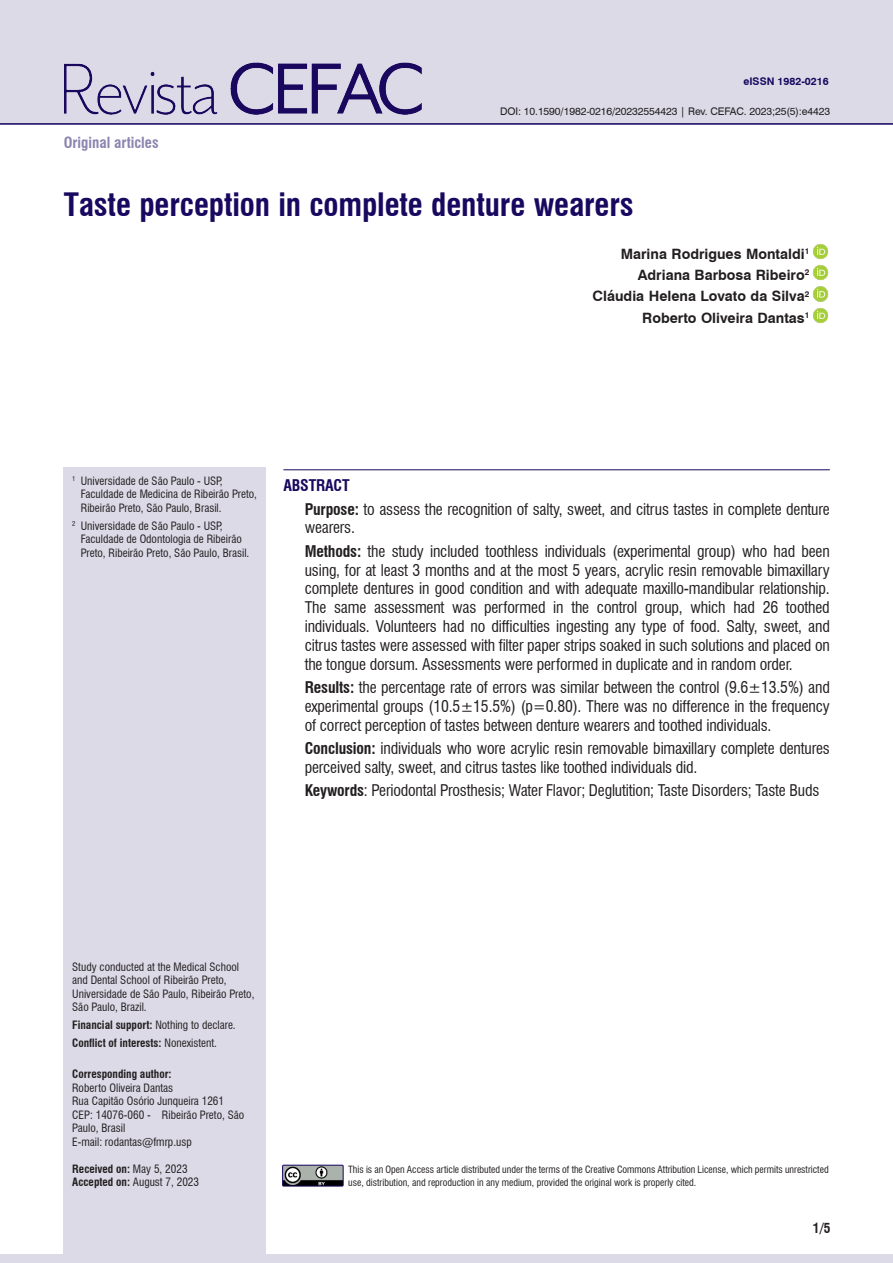
<style>
.page{position:relative;width:893px;height:1263px;background:#fff}
.page>*{position:absolute;margin:0;border:0;box-sizing:border-box;transform-origin:0 0}
.Titulo_só_inglês{font:700 condensed 31.5px "Swiss 721 BT";letter-spacing:-.005em;color:#18085f}
.Resumo_só_ingles{font:condensed 15.75px/18.9px "Swiss 721 BT";letter-spacing:-.01em;color:#231f20}
.Resumo_título_-_só_ingles{font:700 condensed 15.75px "Swiss 721 BT";letter-spacing:-.01em;color:#18085f}
.Tipo_de_artigo{font:700 condensed 15px "Swiss 721 BT";color:#8b84af}
.Autor{font:700 14.25px "Swiss 721 BT";color:#231f20}
.Cabeço_autor_esquerda-par{font:700 condensed 13.5px "Swiss 721 BT";color:#231f20}
.Notas{font:condensed 11.25px/13.5px "Swiss 721 BT";color:#231f20}
.Endereço_correspondencia{font:condensed 11.25px/13.5px "Swiss 721 BT";color:#231f20}
.Notas_sem_paragrafo{font:condensed 11.25px/13.5px "Swiss 721 BT";color:#231f20}
.Notas_sem_paragrafo-2{font:700 condensed 11.25px "Swiss 721 BT";color:#231f20}
.Endereço_correspondencia-2{font:700 condensed 11.25px "Swiss 721 BT";color:#231f20}
.Legenda_b_direito-impar{font:10.5px "Swiss 721 BT";letter-spacing:-.01em;color:#231f20}
.Legenda_b_esquerdo-par{font:700 10.5px "Swiss 721 BT";color:#18085f}
.Notas-2{font:condensed 9.75px/13.5px "Swiss 721 BT";color:#231f20}
.s1{font-weight:700}
.s2{font-weight:400}
</style>
<div class="page">
<div style="left:64px;top:468px;width:202px;height:795px;background:#dcdae7"></div>
<img style="left:812px;top:244px;width:17px;height:15px">
<img style="left:812px;top:265px;width:17px;height:15px">
<img style="left:813px;top:286px;width:16px;height:16px">
<img style="left:812px;top:308px;width:17px;height:15px">
<hr style="left:283px;top:469px;width:547px;height:1px;background:#18085f">
<div style="left:0;top:0;width:893px;height:125px;background:#dcdae7"></div>
<img style="left:65px;top:63px;width:357px;height:51px">
<img style="left:284px;top:1167px;width:58px;height:17px">
<div style="left:282px;top:1165px;width:62px;height:21px;border:1px solid #18085f"></div>
<div style="left:0;top:1254px;width:893px;height:9px;background:#dcdae7"></div>
<p class="Legenda_b_esquerdo-par" style="left:743px;top:74px;width:87px">eISSN 1982-0216</p>
<p class="Tipo_de_artigo" style="left:64px;top:133px;width:96px">Original articles</p>
<p class="Legenda_b_direito-impar" style="left:500px;top:104px;width:332px">DOI: 10.1590/1982-0216/20232554423 | Rev. CEFAC. 2023;25(5):e4423</p>
<p class="Titulo_só_inglês" style="left:64px;top:186px;width:571px">Taste perception in complete denture wearers</p>
<p class="Autor" style="left:621px;top:244px;width:190px">Marina Rodrigues Montaldi<sup>1</sup></p>
<p class="Autor" style="left:638px;top:265px;width:173px">Adriana Barbosa Ribeiro<sup>2</sup></p>
<p class="Autor" style="left:593px;top:286px;width:218px">Cláudia Helena Lovato da Silva<sup>2</sup></p>
<p class="Autor" style="left:642px;top:308px;width:169px">Roberto Oliveira Dantas<sup>1</sup></p>
<p class="Notas" style="left:81px;top:474px;width:178px;text-indent:-9px"><sup>1</sup> Universidade de São Paulo - USP,<br>Faculdade de Medicina de Ribeirão Preto,<br>Ribeirão Preto, São Paulo, Brasil.</p>
<p class="Notas" style="left:81px;top:519px;width:170px;text-indent:-9px"><sup>2</sup> Universidade de São Paulo - USP,<br>Faculdade de Odontologia de Ribeirão<br>Preto, Ribeirão Preto, São Paulo, Brasil.</p>
<p class="Resumo_título_-_só_ingles" style="left:283px;top:476px;width:68px">ABSTRACT</p>
<p class="Resumo_só_ingles" style="left:305px;top:499px;width:527px"><span class="s1">Purpose:</span> to assess the recognition of salty, sweet, and citrus tastes in complete denture wearers.</p>
<p class="Resumo_só_ingles" style="left:305px;top:541px;width:527px;text-align:justify"><span class="s1">Methods:</span> the study included toothless individuals (experimental group) who had been using, for at least 3 months and at the most 5 years, acrylic resin removable bimaxillary complete dentures in good condition and with adequate maxillo-mandibular relationship.<br>The same assessment was performed in the control group, which had 26 toothed individuals. Volunteers had no difficulties ingesting any type of food. Salty, sweet, and citrus tastes were assessed with filter paper strips soaked in such solutions and placed on the tongue dorsum. Assessments were performed in duplicate and in random order.</p>
<p class="Resumo_só_ingles" style="left:305px;top:678px;width:527px;text-align:justify"><span class="s1">Results:</span> the percentage rate of errors was similar between the control (9.6±13.5%) and experimental groups (10.5±15.5%) (p=0.80). There was no difference in the frequency of correct perception of tastes between denture wearers and toothed individuals.</p>
<p class="Resumo_só_ingles" style="left:305px;top:739px;width:527px"><span class="s1">Conclusion:</span> individuals who wore acrylic resin removable bimaxillary complete dentures perceived salty, sweet, and citrus tastes like toothed individuals did.</p>
<p class="Resumo_só_ingles" style="left:305px;top:781px;width:516px"><span class="s1">Keywords</span>: Periodontal Prosthesis; Water Flavor; Deglutition; Taste Disorders; Taste Buds</p>
<p class="Notas_sem_paragrafo" style="left:72px;top:960px;width:184px">Study conducted at the Medical School and Dental School of Ribeirão Preto, Universidade de São Paulo, Ribeirão Preto, São Paulo, Brazil.</p>
<p class="Notas_sem_paragrafo-2" style="left:72px;top:1018px;width:165px">Financial support: <span class="s2">Nothing to declare.</span></p>
<p class="Notas_sem_paragrafo-2" style="left:72px;top:1036px;width:146px">Conflict of interests: <span class="s2">Nonexistent.</span></p>
<p class="Endereço_correspondencia-2" style="left:72px;top:1067px;width:101px">Corresponding author:</p>
<p class="Endereço_correspondencia" style="left:72px;top:1081px;width:102px">Roberto Oliveira Dantas</p>
<p class="Endereço_correspondencia" style="left:72px;top:1094px;width:153px">Rua Capitão Osório Junqueira 1261</p>
<p class="Endereço_correspondencia" style="left:72px;top:1108px;width:173px">CEP: 14076-060 - Ribeirão Preto, São<br>Paulo, Brasil</p>
<p class="Endereço_correspondencia" style="left:72px;top:1135px;width:121px">E-mail: rodantas@fmrp.usp</p>
<p class="Endereço_correspondencia-2" style="left:72px;top:1162px;width:117px">Received on: <span class="s2">May 5, 2023</span></p>
<p class="Endereço_correspondencia" style="left:72px;top:1175px;width:128px"><span class="s1">Accepted on:</span> August 7, 2023</p>
<p class="Notas-2" style="left:348px;top:1163px;width:482px">This is an Open Access article distributed under the terms of the Creative Commons Attribution License, which permits unrestricted use, distribution, and reproduction in any medium, provided the original work is properly cited.</p>
<p class="Cabeço_autor_esquerda-par" style="left:813px;top:1219px;width:19px">1/5</p>
</div>
